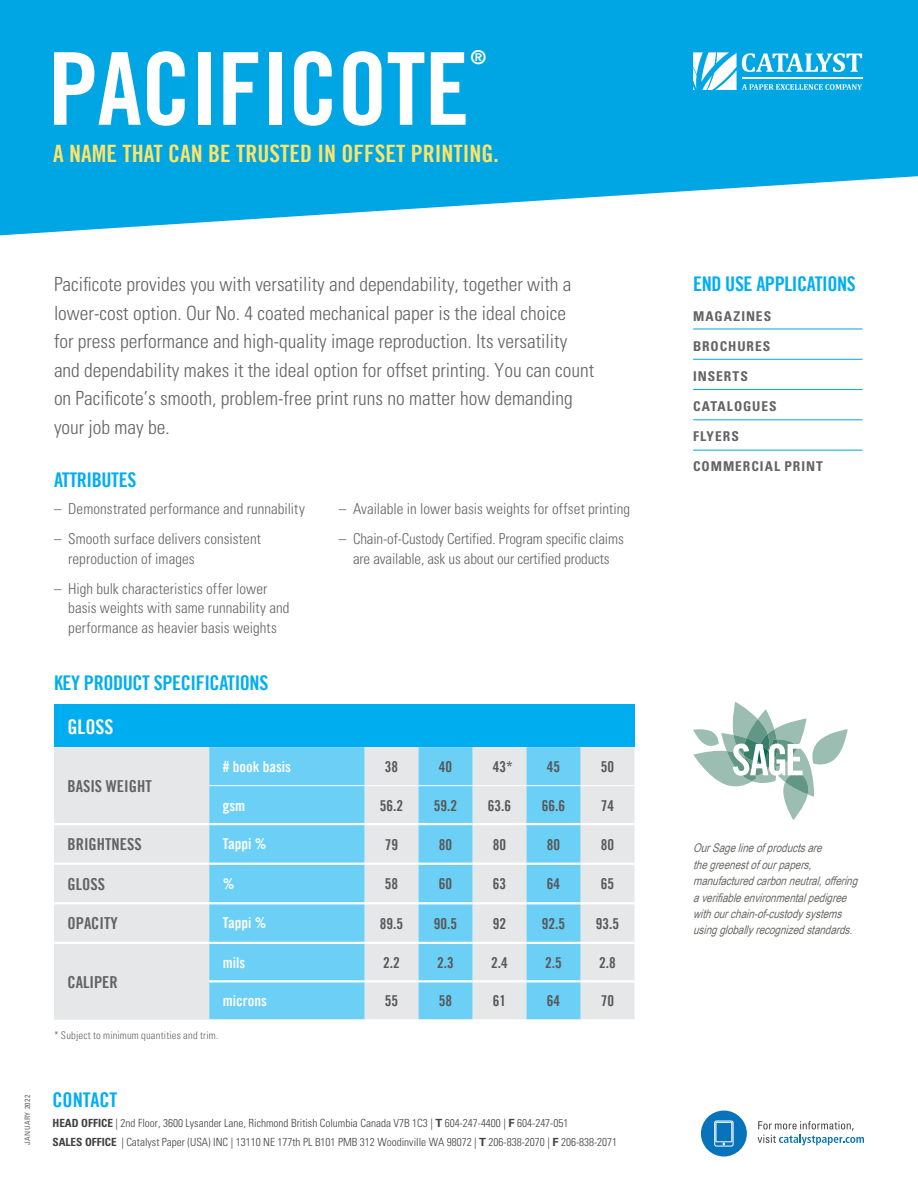
<style>
.page{position:relative;width:918px;height:1188px;background:#fff}
.page>*{position:absolute;margin:0;border:0;box-sizing:border-box;transform-origin:0 0}
.t1{font:100.5px "Trade Gothic LT Bold Cond Twenty";letter-spacing:-.01em;color:#fff}
.t2{font:24px "Trade Gothic LT Bold Cond Twenty";color:#fce46a}
.t3{font:20.25px "Trade Gothic LT Bold Cond Twenty";letter-spacing:-.02em;color:#00aeef}
.t4{font:20.25px "Trade Gothic LT Bold Cond Twenty";color:#00aeef}
.t5{font:20.25px "Trade Gothic LT Bold Cond Twenty";color:#fff}
.t6{font:300 condensed 19.5px/28.5px "Univers";color:#636366}
.t7{font:19.05px "Trade Gothic LT Bold Cond Twenty";color:#fff}
.t8{font:16.5px "Trade Gothic LT Bold Cond Twenty";color:#636366}
.t9{font:300 condensed 15px/19.5px "Univers";letter-spacing:.005em;color:#636366}
.t10{font:15px "Trade Gothic LT Bold Cond Twenty";color:#57585a}
.t11{font:15px "Trade Gothic LT Bold Cond Twenty";color:#fff}
.t12{font:700 condensed 13.5px "Univers";letter-spacing:.07em;color:#636366}
.t13{font:italic 12px/16.4px "Arial Narrow";color:#6c6966}
.t14{font:300 condensed 11.25px "Univers";color:#414042}
.t15{font:300 condensed 10.5px "Univers";letter-spacing:.015em;color:#636366}
.t16{font:condensed 7.5px "Univers";letter-spacing:.06em;color:#636366}
.s1{font-weight:700}
.s2{font-weight:700;font-stretch:normal}
</style>
<div class="page">
<svg style="left:0;top:0;width:918px;height:235px;background:#20b0e6"></svg>
<div style="left:54px;top:705px;width:580px;height:42px;background:#00aeef"></div>
<div style="left:54px;top:747px;width:580px;height:273px;background:#e6e7e9"></div>
<svg style="left:209px;top:747px;width:371px;height:272px;background:#8fd6f2"></svg>
<hr style="left:54px;top:823px;width:155px;height:2px;background:#fff">
<hr style="left:209px;top:823px;width:155px;height:2px;background:#fff">
<hr style="left:364px;top:823px;width:54px;height:2px;background:#fff">
<hr style="left:418px;top:823px;width:54px;height:2px;background:#fff">
<hr style="left:472px;top:823px;width:54px;height:2px;background:#fff">
<hr style="left:526px;top:823px;width:54px;height:2px;background:#fff">
<hr style="left:580px;top:823px;width:54px;height:2px;background:#fff">
<hr style="left:54px;top:863px;width:155px;height:2px;background:#fff">
<hr style="left:209px;top:863px;width:155px;height:2px;background:#fff">
<hr style="left:364px;top:863px;width:54px;height:2px;background:#fff">
<hr style="left:418px;top:863px;width:54px;height:2px;background:#fff">
<hr style="left:472px;top:863px;width:54px;height:2px;background:#fff">
<hr style="left:526px;top:863px;width:54px;height:2px;background:#fff">
<hr style="left:580px;top:863px;width:54px;height:2px;background:#fff">
<hr style="left:54px;top:902px;width:155px;height:2px;background:#fff">
<hr style="left:209px;top:902px;width:155px;height:2px;background:#fff">
<hr style="left:364px;top:902px;width:54px;height:2px;background:#fff">
<hr style="left:418px;top:902px;width:54px;height:2px;background:#fff">
<hr style="left:472px;top:902px;width:54px;height:2px;background:#fff">
<hr style="left:526px;top:902px;width:54px;height:2px;background:#fff">
<hr style="left:580px;top:902px;width:54px;height:2px;background:#fff">
<hr style="left:54px;top:942px;width:155px;height:2px;background:#fff">
<hr style="left:209px;top:942px;width:155px;height:2px;background:#fff">
<hr style="left:364px;top:942px;width:54px;height:2px;background:#fff">
<hr style="left:418px;top:942px;width:54px;height:2px;background:#fff">
<hr style="left:472px;top:942px;width:54px;height:2px;background:#fff">
<hr style="left:526px;top:942px;width:54px;height:2px;background:#fff">
<hr style="left:580px;top:942px;width:54px;height:2px;background:#fff">
<hr style="left:209px;top:980px;width:155px;height:2px;background:#fff">
<hr style="left:364px;top:980px;width:54px;height:2px;background:#fff">
<hr style="left:418px;top:980px;width:54px;height:2px;background:#fff">
<hr style="left:472px;top:980px;width:54px;height:2px;background:#fff">
<hr style="left:526px;top:980px;width:54px;height:2px;background:#fff">
<hr style="left:580px;top:980px;width:54px;height:2px;background:#fff">
<hr style="left:209px;top:785px;width:155px;height:1px;background:#fff">
<hr style="left:364px;top:785px;width:54px;height:1px;background:#fff">
<hr style="left:418px;top:785px;width:54px;height:1px;background:#fff">
<hr style="left:472px;top:785px;width:54px;height:1px;background:#fff">
<hr style="left:526px;top:785px;width:54px;height:1px;background:#fff">
<hr style="left:580px;top:785px;width:54px;height:1px;background:#fff">
<hr style="left:209px;top:1019px;width:155px;height:1px;background:#fff">
<hr style="left:364px;top:1019px;width:54px;height:1px;background:#fff">
<hr style="left:418px;top:1019px;width:54px;height:1px;background:#fff">
<hr style="left:472px;top:1019px;width:54px;height:1px;background:#fff">
<hr style="left:526px;top:1019px;width:54px;height:1px;background:#fff">
<hr style="left:580px;top:1019px;width:54px;height:1px;background:#fff">
<svg style="left:693px;top:702px;width:155px;height:118px"></svg>
<hr style="left:693px;top:329px;width:169px;height:1px;background:#00a5e3">
<hr style="left:693px;top:389px;width:169px;height:1px;background:#00a5e3">
<hr style="left:693px;top:359px;width:169px;height:1px;background:#00a5e3">
<hr style="left:693px;top:450px;width:169px;height:1px;background:#00a5e3">
<hr style="left:693px;top:420px;width:169px;height:1px;background:#00a5e3">
<svg style="left:693px;top:52px;width:169px;height:38px"></svg>
<svg style="left:758px;top:1121px;width:106px;height:24px"></svg>
<div style="left:701px;top:1111px;width:46px;height:46px;background:#0773bb;border-radius:50%"></div>
<svg style="left:714px;top:1120px;width:20px;height:27px"></svg>
<h1 class="t1" style="left:48px;top:28px;width:423px">PACIFICOTE</h1>
<p class="t7" style="left:471px;top:46px;width:17px">®</p>
<p class="t2" style="left:53px;top:138px;width:447px">A NAME THAT CAN BE TRUSTED IN OFFSET PRINTING.</p>
<p class="t16" style="left:23px;top:1145px;width:52px;rotate:-90deg">JANUARY 2022</p>
<p class="t6" style="left:54px;top:270px;width:542px">Pacificote provides you with versatility and dependability, together with a lower-cost option. Our No. 4 coated mechanical paper is the ideal choice<br>for press performance and high-quality image reproduction. Its versatility and dependability makes it the ideal option for offset printing. You can count on Pacificote’s smooth, problem-free print runs no matter how demanding your job may be.</p>
<p class="t3" style="left:54px;top:468px;width:84px">ATTRIBUTES</p>
<p class="t9" style="left:54px;top:499px;width:252px">– Demonstrated performance and runnability</p>
<p class="t9" style="left:68px;top:529px;width:194px;text-indent:-14px">– Smooth surface delivers consistent reproduction of images</p>
<p class="t9" style="left:68px;top:579px;width:223px;text-indent:-14px">– High bulk characteristics offer lower basis weights with same runnability and performance as heavier basis weights</p>
<p class="t3" style="left:54px;top:670px;width:216px">KEY PRODUCT SPECIFICATIONS</p>
<p class="t5" style="left:68px;top:714px;width:48px">GLOSS</p>
<p class="t9" style="left:339px;top:499px;width:293px">– Available in lower basis weights for offset printing</p>
<p class="t9" style="left:339px;top:529px;width:286px;text-align:center">– Chain-of-Custody Certified. Program specific claims are available, ask us about our certified products</p>
<p class="t8" style="left:68px;top:776px;width:86px">BASIS WEIGHT</p>
<p class="t11" style="left:223px;top:758px;width:70px"># book basis</p>
<p class="t10" style="left:385px;top:758px;width:15px">38</p>
<p class="t10" style="left:439px;top:758px;width:15px">40</p>
<p class="t10" style="left:493px;top:758px;width:21px">43*</p>
<p class="t10" style="left:547px;top:758px;width:15px">45</p>
<p class="t10" style="left:601px;top:758px;width:15px">50</p>
<p class="t11" style="left:223px;top:796px;width:24px">gsm</p>
<p class="t10" style="left:380px;top:796px;width:25px">56.2</p>
<p class="t10" style="left:434px;top:796px;width:25px">59.2</p>
<p class="t10" style="left:488px;top:796px;width:25px">63.6</p>
<p class="t10" style="left:542px;top:796px;width:25px">66.6</p>
<p class="t10" style="left:601px;top:796px;width:15px">74</p>
<p class="t8" style="left:68px;top:834px;width:76px">BRIGHTNESS</p>
<p class="t11" style="left:223px;top:835px;width:45px">Tappi %</p>
<p class="t10" style="left:385px;top:835px;width:15px">79</p>
<p class="t10" style="left:439px;top:835px;width:15px">80</p>
<p class="t10" style="left:493px;top:835px;width:15px">80</p>
<p class="t10" style="left:547px;top:835px;width:15px">80</p>
<p class="t10" style="left:601px;top:835px;width:15px">80</p>
<p class="t8" style="left:68px;top:874px;width:39px">GLOSS</p>
<p class="t11" style="left:223px;top:874px;width:13px">%</p>
<p class="t10" style="left:385px;top:875px;width:15px">58</p>
<p class="t10" style="left:439px;top:875px;width:15px">60</p>
<p class="t10" style="left:493px;top:875px;width:15px">63</p>
<p class="t10" style="left:547px;top:875px;width:15px">64</p>
<p class="t10" style="left:601px;top:875px;width:15px">65</p>
<p class="t8" style="left:68px;top:914px;width:52px">OPACITY</p>
<p class="t11" style="left:223px;top:914px;width:45px">Tappi %</p>
<p class="t10" style="left:380px;top:914px;width:25px">89.5</p>
<p class="t10" style="left:434px;top:914px;width:25px">90.5</p>
<p class="t10" style="left:493px;top:914px;width:15px">92</p>
<p class="t10" style="left:542px;top:914px;width:25px">92.5</p>
<p class="t10" style="left:596px;top:914px;width:25px">93.5</p>
<p class="t8" style="left:68px;top:972px;width:52px">CALIPER</p>
<p class="t11" style="left:223px;top:953px;width:24px">mils</p>
<p class="t10" style="left:383px;top:953px;width:18px">2.2</p>
<p class="t10" style="left:437px;top:953px;width:18px">2.3</p>
<p class="t10" style="left:491px;top:953px;width:18px">2.4</p>
<p class="t10" style="left:545px;top:953px;width:18px">2.5</p>
<p class="t10" style="left:599px;top:953px;width:18px">2.8</p>
<p class="t11" style="left:223px;top:992px;width:46px">microns</p>
<p class="t10" style="left:385px;top:992px;width:15px">55</p>
<p class="t10" style="left:439px;top:992px;width:15px">58</p>
<p class="t10" style="left:493px;top:992px;width:15px">61</p>
<p class="t10" style="left:547px;top:992px;width:15px">64</p>
<p class="t10" style="left:601px;top:992px;width:15px">70</p>
<p class="t15" style="left:54px;top:1029px;width:166px">* Subject to minimum quantities and trim.</p>
<p class="t4" style="left:53px;top:1088px;width:66px">CONTACT</p>
<p class="t14" style="left:52px;top:1117px;width:517px"><span class="s1">HEAD OFFICE</span> | 2nd Floor, 3600 Lysander Lane, Richmond British Columbia Canada V7B 1C3 | <span class="s2">T</span> 604-247-4400 | <span class="s2">F</span> 604-247-051</p>
<p class="t14" style="left:52px;top:1135px;width:566px"><span class="s1">SALES OFFICE</span> | Catalyst Paper (USA) INC | 13110 NE 177th PL B101 PMB 312 Woodinville WA 98072 | <span class="s2">T</span> 206-838-2070 | <span class="s2">F</span> 206-838-2071</p>
<p class="t3" style="left:693px;top:271px;width:164px">END USE APPLICATIONS</p>
<p class="t12" style="left:693px;top:308px;width:80px">MAGAZINES</p>
<p class="t12" style="left:693px;top:338px;width:79px">BROCHURES</p>
<p class="t12" style="left:693px;top:368px;width:56px">INSERTS</p>
<p class="t12" style="left:693px;top:398px;width:85px">CATALOGUES</p>
<p class="t12" style="left:693px;top:428px;width:47px">FLYERS</p>
<p class="t12" style="left:693px;top:458px;width:131px">COMMERCIAL PRINT</p>
<p class="t13" style="left:693px;top:839px;width:170px">OurSagelineofproductsare thegreenestofourpapers, manufacturedcarbonneutral,offering averifiableenvironmentalpedigree withourchain-of-custodysystems usinggloballyrecognizedstandards.</p>
</div>
